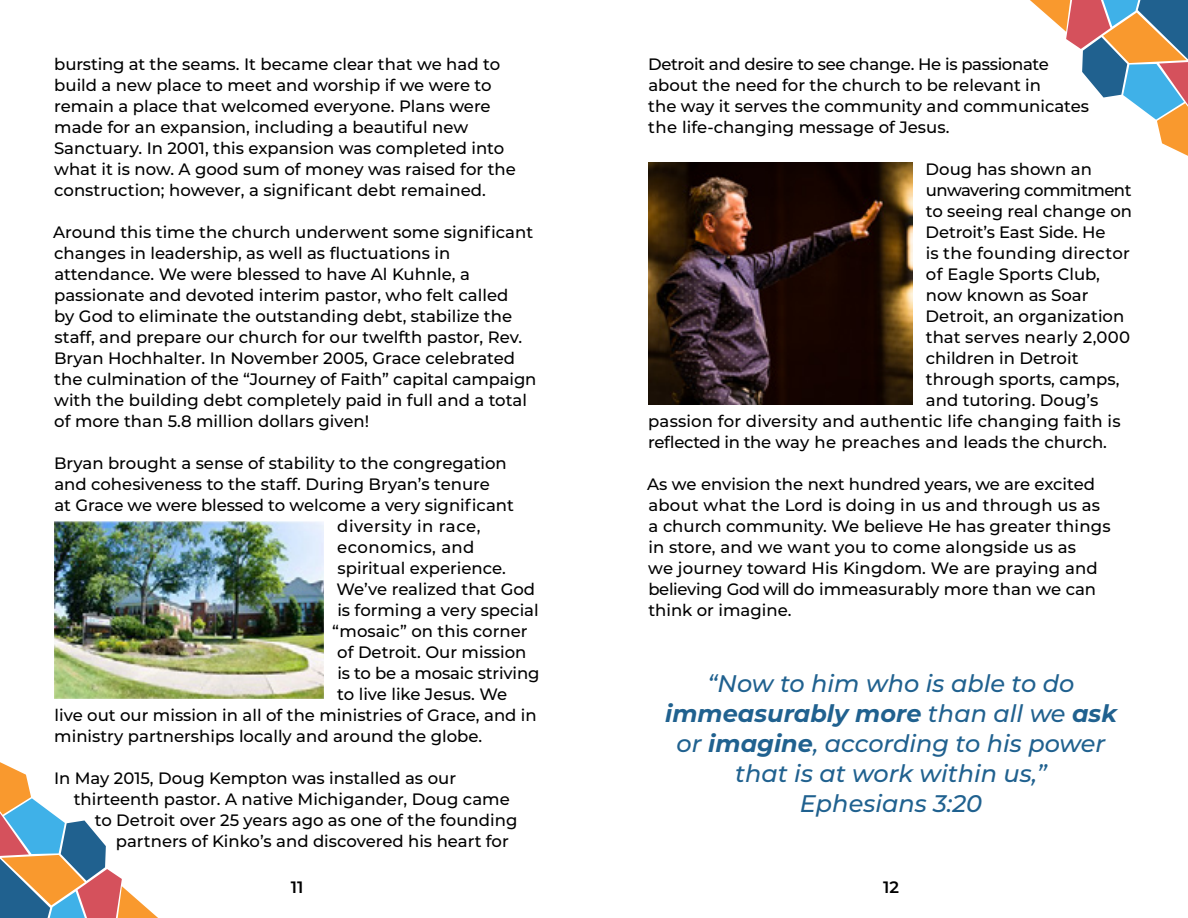
<style>
.page{position:relative;width:1188px;height:918px;background:#fff}
.page>*{position:absolute;margin:0;border:0;box-sizing:border-box;transform-origin:0 0}
.t1{font:italic 500 24px/30px "Montserrat";color:#20618f;text-align:center}
.t2{font:500 16.5px/21px "Montserrat";color:#000}
.t3{font:500 16.5px "Montserrat";letter-spacing:.02em;color:#000}
.t4{font:500 16.5px "Montserrat";letter-spacing:-.03em;color:#000}
.t5{font:500 16.5px "Montserrat";letter-spacing:.03em;color:#000}
.t6{font:500 16.5px "Montserrat";letter-spacing:.025em;color:#000}
.t7{font:600 16.5px "Montserrat";color:#000}
.s1{font-weight:700}
</style>
<div class="page">
<svg style="left:1030px;top:0;width:158px;height:156px"></svg>
<svg style="left:0;top:762px;width:158px;height:156px"></svg>
<img style="left:54px;top:522px;width:269px;height:176px">
<img style="left:648px;top:163px;width:264px;height:241px">
<p class="t2" style="left:54px;top:53px;width:463px">bursting at the seams. It became clear that we had to build a new place to meet and worship if we were to remain a place that welcomed everyone. Plans were made for an expansion, including a beautiful new Sanctuary. In 2001, this expansion was completed into what it is now. A good sum of money was raised for the construction; however, a significant debt remained.</p>
<p class="t2" style="left:53px;top:221px;width:485px">Around this time the church underwent some significant changes in leadership, as well as fluctuations in attendance. We were blessed to have Al Kuhnle, a passionate and devoted interim pastor, who felt called<br>by God to eliminate the outstanding debt, stabilize the staff, and prepare our church for our twelfth pastor, Rev.<br>Bryan Hochhalter. In November 2005, Grace celebrated the culmination of the “Journey of Faith” capital campaign with the building debt completely paid in full and a total of more than 5.8 million dollars given!</p>
<p class="t2" style="left:54px;top:452px;width:454px">Bryan brought a sense of stability to the congregation</p>
<p class="t2" style="left:54px;top:473px;width:437px">and cohesiveness to the staff. During Bryan’s tenure</p>
<p class="t2" style="left:54px;top:494px;width:461px">at Grace we were blessed to welcome a very significant</p>
<p class="t5" style="left:337px;top:515px;width:145px">diversity in race,</p>
<p class="t6" style="left:337px;top:536px;width:139px">economics, and</p>
<p class="t2" style="left:338px;top:557px;width:170px">spiritual experience.</p>
<p class="t2" style="left:337px;top:578px;width:200px">We’ve realized that God</p>
<p class="t2" style="left:337px;top:599px;width:203px">is forming a very special</p>
<p class="t2" style="left:332px;top:620px;width:197px">“mosaic” on this corner</p>
<p class="t2" style="left:337px;top:641px;width:191px">of Detroit. Our mission</p>
<p class="t2" style="left:337px;top:662px;width:204px">is to be a mosaic striving</p>
<p class="t2" style="left:337px;top:683px;width:171px">to live like Jesus. We</p>
<p class="t2" style="left:55px;top:704px;width:484px">live out our mission in all of the ministries of Grace, and in</p>
<p class="t2" style="left:54px;top:725px;width:430px">ministry partnerships locally and around the globe.</p>
<p class="t2" style="left:54px;top:767px;width:404px">In May 2015, Doug Kempton was installed as our</p>
<p class="t2" style="left:74px;top:788px;width:437px">thirteenth pastor. A native Michigander, Doug came</p>
<p class="t2" style="left:95px;top:809px;width:424px">to Detroit over 25 years ago as one of the founding</p>
<p class="t2" style="left:116px;top:830px;width:395px">partners of Kinko’s and discovered his heart for</p>
<p class="t7" style="left:291px;top:875px;width:14px">11</p>
<p class="t2" style="left:648px;top:53px;width:443px">Detroit and desire to see change. He is passionate about the need for the church to be relevant in<br>the way it serves the community and communicates the life-changing message of Jesus.</p>
<p class="t2" style="left:926px;top:158px;width:168px">Doug has shown an</p>
<p class="t4" style="left:926px;top:179px;width:207px">unwavering commitment</p>
<p class="t2" style="left:926px;top:200px;width:208px">to seeing real change on</p>
<p class="t2" style="left:926px;top:221px;width:181px">Detroit’s East Side. He</p>
<p class="t3" style="left:926px;top:242px;width:205px">is the founding director</p>
<p class="t2" style="left:926px;top:263px;width:176px">of Eagle Sports Club,</p>
<p class="t2" style="left:926px;top:284px;width:164px">now known as Soar</p>
<p class="t2" style="left:926px;top:305px;width:200px">Detroit, an organization</p>
<p class="t3" style="left:926px;top:326px;width:206px">that serves nearly 2,000</p>
<p class="t2" style="left:926px;top:347px;width:154px">children in Detroit</p>
<p class="t2" style="left:926px;top:368px;width:195px">through sports, camps,</p>
<p class="t2" style="left:926px;top:389px;width:174px">and tutoring. Doug’s</p>
<p class="t2" style="left:648px;top:410px;width:474px">passion for diversity and authentic life changing faith is</p>
<p class="t2" style="left:648px;top:431px;width:460px">reflected in the way he preaches and leads the church.</p>
<p class="t2" style="left:647px;top:473px;width:465px">As we envision the next hundred years, we are excited about what the Lord is doing in us and through us as a church community. We believe He has greater things in store, and we want you to come alongside us as<br>we journey toward His Kingdom. We are praying and believing God will do immeasurably more than we can think or imagine.</p>
<h1 class="t1" style="left:665px;top:668px;width:453px">“Now to him who is able to do <span class="s1">immeasurably more</span> than all we <span class="s1">ask </span>or <span class="s1">imagine</span>, according to his power that is at work within us,”<br>Ephesians 3:20</h1>
<p class="t7" style="left:883px;top:875px;width:17px">12</p>
</div>
